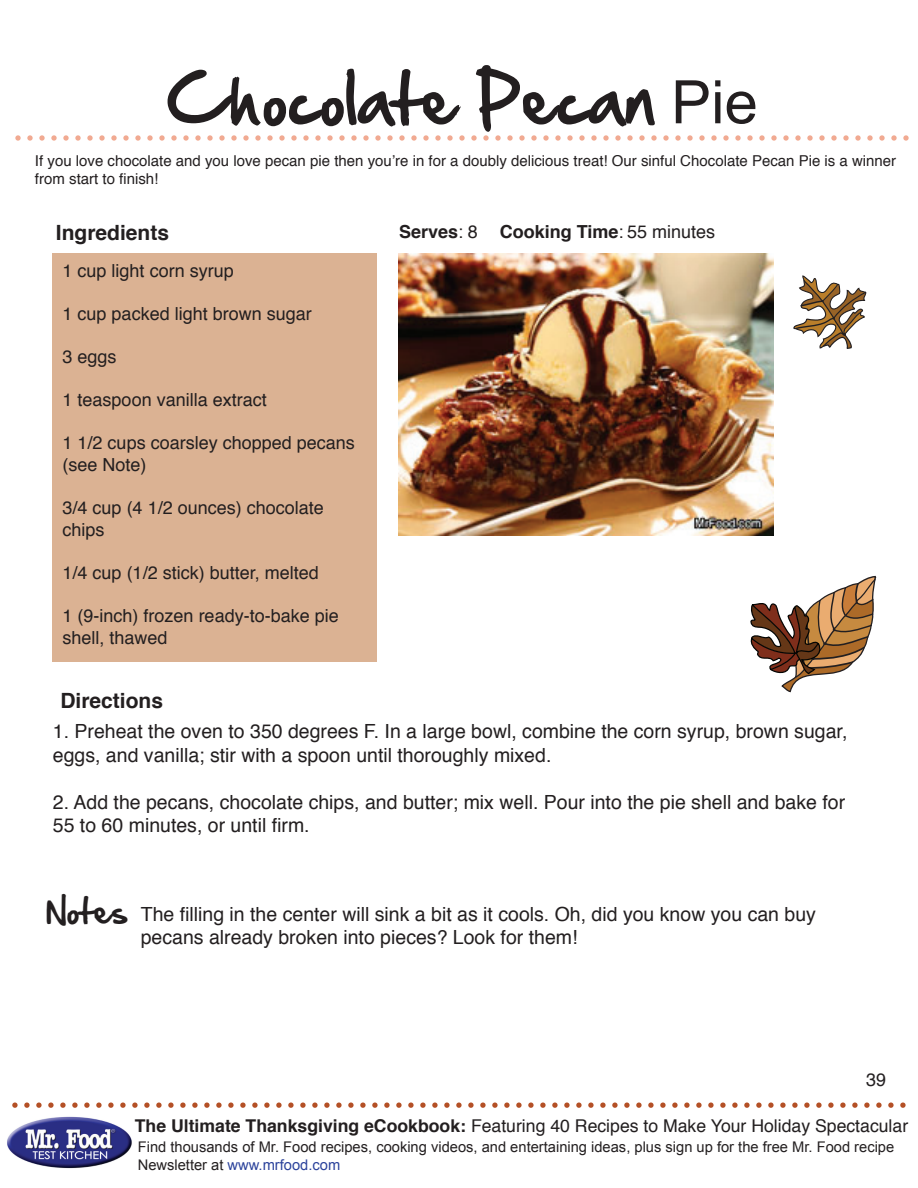
<style>
.page{position:relative;width:918px;height:1188px;background:#fff}
.page>*{position:absolute;margin:0;border:0;box-sizing:border-box;transform-origin:0 0}
.t1{font:60px "Hand Of Sean";color:#231f20}
.t2{font:700 21px "Helvetica";color:#231f20}
.t3{font:19.5px/23.4px "Helvetica";color:#231f20}
.t4{font:18px/21.6px "Helvetica";color:#231f20}
.t5{font:700 18px "Helvetica";color:#231f20}
.t6{font:17.7px "Helvetica";color:#231f20}
.t7{font:15px/18px "Helvetica";color:#231f20}
.t8{font:14.7px/17.7px "Arial";color:#231f20}
.s1{font-family:"Arial"}
.s2{font-weight:400}
.s3{font-family:"Hand Of Sean";font-size:30px}
.s4{font-weight:700}
.s5{color:#2b429b}
</style>
<div class="page">
<div style="left:52px;top:253px;width:325px;height:409px;background:#dbb293"></div>
<img style="left:399px;top:254px;width:375px;height:282px">
<svg style="left:15px;top:135px;width:894px;height:6px"></svg>
<svg style="left:12px;top:1102px;width:894px;height:6px"></svg>
<img style="left:7px;top:1116px;width:125px;height:53px">
<svg style="left:750px;top:575px;width:127px;height:118px"></svg>
<svg style="left:793px;top:275px;width:74px;height:74px"></svg>
<h1 class="t1" style="left:166px;top:46px;width:593px">Chocolate Pecan <span class="s1">Pie</span></h1>
<p class="t7" style="left:35px;top:152px;width:863px">If you love chocolate and you love pecan pie then you’re in for a doubly delicious treat! Our sinful Chocolate Pecan Pie is a winner from start to finish!</p>
<p class="t2" style="left:56px;top:216px;width:115px">Ingredients</p>
<p class="t4" style="left:63px;top:260px;width:173px">1 cup light corn syrup</p>
<p class="t4" style="left:63px;top:303px;width:251px">1 cup packed light brown sugar</p>
<p class="t4" style="left:63px;top:346px;width:56px">3 eggs</p>
<p class="t4" style="left:63px;top:390px;width:206px">1 teaspoon vanilla extract</p>
<p class="t4" style="left:63px;top:433px;width:294px">1 1/2 cups coarsley chopped pecans (see Note)</p>
<p class="t4" style="left:63px;top:498px;width:263px">3/4 cup (4 1/2 ounces) chocolate chips</p>
<p class="t4" style="left:63px;top:562px;width:258px">1/4 cup (1/2 stick) butter, melted</p>
<p class="t4" style="left:63px;top:606px;width:278px">1 (9-inch) frozen ready-to-bake pie shell, thawed</p>
<p class="t2" style="left:60px;top:684px;width:104px">Directions</p>
<p class="t5" style="left:399px;top:218px;width:318px">Serves<span class="s2">: 8</span> Cooking Time<span class="s2">: 55 minutes</span></p>
<p class="t3" style="left:53px;top:720px;width:796px">1. Preheat the oven to 350 degrees F. In a large bowl, combine the corn syrup, brown sugar, eggs, and vanilla; stir with a spoon until thoroughly mixed.</p>
<p class="t3" style="left:53px;top:791px;width:794px">2. Add the pecans, chocolate chips, and butter; mix well. Pour into the pie shell and bake for<br>55 to 60 minutes, or until firm.</p>
<p class="t3" style="left:141px;top:903px;width:677px;text-indent:-95px"><span class="s3">Notes</span> The filling in the center will sink a bit as it cools. Oh, did you know you can buy pecans already broken into pieces? Look for them!</p>
<p class="t4" style="left:866px;top:1069px;width:22px">39</p>
<p class="t6" style="left:135px;top:1112px;width:775px"><span class="s4">The Ultimate Thanksgiving eCookbook:</span> Featuring 40 Recipes to Make Your Holiday Spectacular</p>
<p class="t8" style="left:138px;top:1138px;width:758px">Find thousands of Mr. Food recipes, cooking videos, and entertaining ideas, plus sign up for the free Mr. Food recipe<br>Newsletter at <span class="s5">www.mrfood.com</span></p>
</div>
